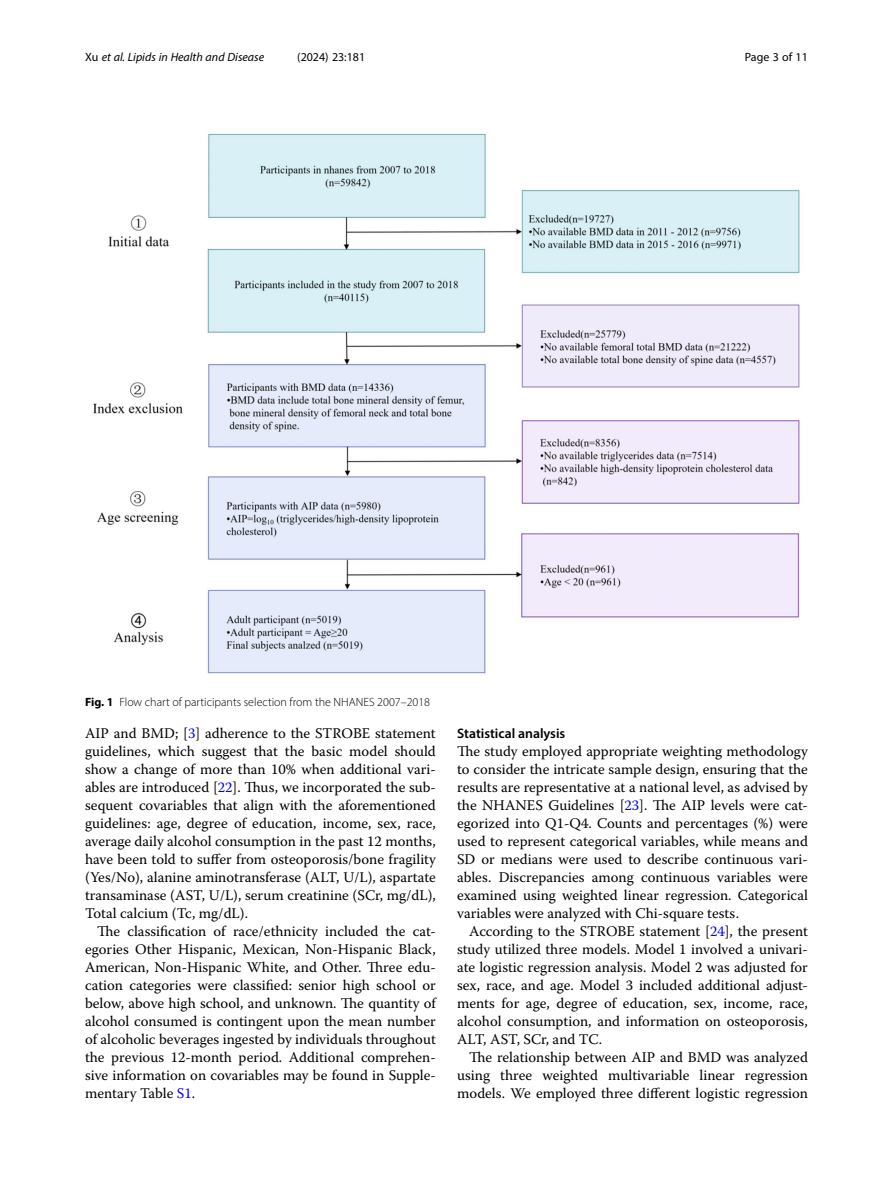
<style>
.page{position:relative;width:893px;height:1191px;background:#fff}
.page>*{position:absolute;margin:0;border:0;box-sizing:border-box;transform-origin:0 0}
.Body_Text{font:14.7px/18px "Warnock Pro";color:#000;text-align:justify}
.Body_Text_Indent{font:14.7px/18px "Warnock Pro";color:#000;text-align:justify}
.Head_2{font:600 13.8px "Myriad Pro";color:#000}
.Figure_Caption{font:300 12px "Myriad Pro";color:#000}
.t1{font:italic 12px "Myriad Pro";color:#000}
.t2{font:12px "Myriad Pro";color:#000}
.s1{font-style:normal}
.s2{font-weight:700}
.s3{color:#00f}
</style>
<div class="page">
<img style="left:93px;top:133px;width:707px;height:541px">
<p class="t1" style="left:85px;top:50px;width:181px"><span class="s1">Xu</span> et al. Lipids in Health and Disease</p>
<p class="t2" style="left:297px;top:50px;width:70px">(2024) 23:181</p>
<p class="t2" style="left:745px;top:50px;width:65px">Page 3 of 11</p>
<p class="Figure_Caption" style="left:85px;top:695px;width:347px"><span class="s2">Fig. 1</span> Flow chart of participants selection from the NHANES 2007–2018</p>
<p class="Body_Text" style="left:85px;top:724px;width:352px">AIP and BMD; [<span class="s3">3</span>] adherence to the STROBE statement guidelines, which suggest that the basic model should show a change of more than 10% when additional vari&shy;ables are introduced [<span class="s3">22</span>]. Thus, we incorporated the sub&shy;sequent covariables that align with the aforementioned guidelines: age, degree of education, income, sex, race, average daily alcohol consumption in the past 12 months, have been told to suffer from osteoporosis/bone fragility (Yes/No), alanine aminotransferase (ALT, U/L), aspartate transaminase (AST, U/L), serum creatinine (SCr, mg/dL), Total calcium (Tc, mg/dL).</p>
<p class="Body_Text_Indent" style="left:85px;top:922px;width:352px;text-indent:12px">The classification of race/ethnicity included the cat&shy;egories Other Hispanic, Mexican, Non-Hispanic Black, American, Non-Hispanic White, and Other. Three edu&shy;cation categories were classified: senior high school or below, above high school, and unknown. The quantity of alcohol consumed is contingent upon the mean number of alcoholic beverages ingested by individuals throughout the previous 12-month period. Additional comprehen&shy;sive information on covariables may be found in Supple&shy;mentary Table <span class="s3">S1</span>.</p>
<p class="Head_2" style="left:457px;top:725px;width:110px">Statistical analysis</p>
<p class="Body_Text" style="left:457px;top:742px;width:352px">The study employed appropriate weighting methodology to consider the intricate sample design, ensuring that the results are representative at a national level, as advised by the NHANES Guidelines [<span class="s3">23</span>]. The AIP levels were cat&shy;egorized into Q1-Q4. Counts and percentages (%) were used to represent categorical variables, while means and SD or medians were used to describe continuous vari&shy;ables. Discrepancies among continuous variables were examined using weighted linear regression. Categorical variables were analyzed with Chi-square tests.</p>
<p class="Body_Text_Indent" style="left:457px;top:922px;width:352px;text-indent:12px">According to the STROBE statement [<span class="s3">24</span>], the present study utilized three models. Model 1 involved a univari&shy;ate logistic regression analysis. Model 2 was adjusted for sex, race, and age. Model 3 included additional adjust&shy;ments for age, degree of education, sex, income, race, alcohol consumption, and information on osteoporosis, ALT, AST, SCr, and TC.</p>
<p class="Body_Text_Indent" style="left:457px;top:1048px;width:352px;text-indent:12px">The relationship between AIP and BMD was analyzed using three weighted multivariable linear regression models. We employed three different logistic regression</p>
</div>
